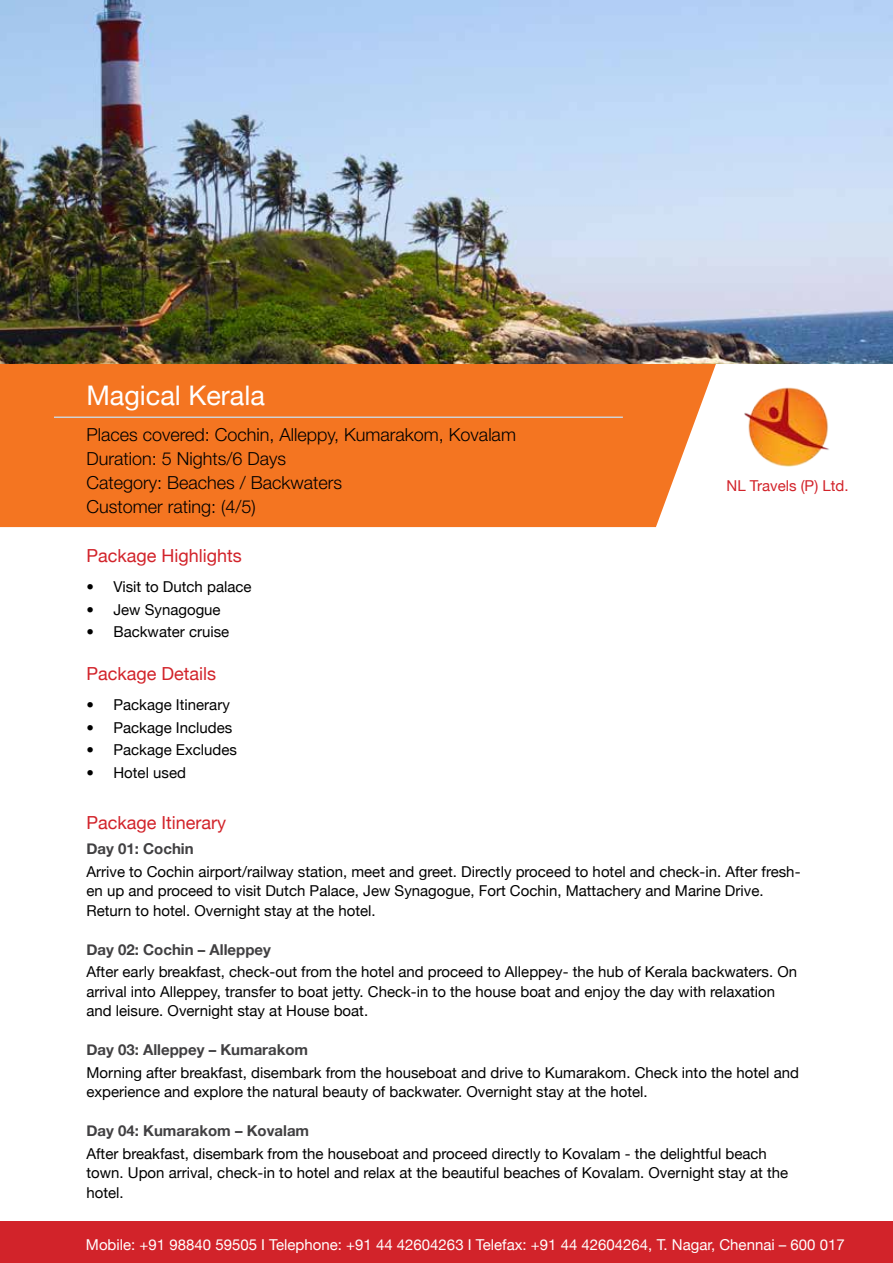
<style>
.page{position:relative;width:893px;height:1263px;background:#fff}
.page>*{position:absolute;margin:0;border:0;box-sizing:border-box;transform-origin:0 0}
.t1{font:27px "Helvetica Neue";color:#fff}
.t2{font:300 18px/24px "Helvetica Neue LT Pro";color:#000}
.t3{font:18px "Helvetica Neue";color:#d2232a}
.t4{font:15px/19.5px "Helvetica Neue";color:#000}
.t5{font:15px "Helvetica Neue";color:#fff}
.t6{font:700 15px "Helvetica Neue";color:#414042}
.t7{font:15px "Helvetica Neue";color:#d2232a}
</style>
<div class="page">
<div style="left:0;top:1222px;width:893px;height:41px;background:#d2232a"></div>
<img style="left:0;top:0;width:893px;height:364px">
<div style="left:0;top:364px;width:716px;height:163px;background:#f47521"></div>
<img style="left:744px;top:387px;width:85px;height:80px">
<hr style="left:54px;top:416px;width:569px;height:2px;background:#d1d3d4">
<h1 class="t1" style="left:86px;top:380px;width:180px">Magical Kerala</h1>
<p class="t2" style="left:86px;top:422px;width:431px">Places covered: Cochin, Alleppy, Kumarakom, Kovalam Duration: 5 Nights/6 Days<br>Category: Beaches / Backwaters<br>Customer rating: (4/5)</p>
<p class="t3" style="left:86px;top:545px;width:157px">Package Highlights</p>
<p class="t4" style="left:86px;top:577px;width:167px">• Visit to Dutch palace</p>
<p class="t4" style="left:86px;top:599px;width:136px">• Jew Synagogue</p>
<p class="t4" style="left:86px;top:622px;width:144px">• Backwater cruise</p>
<p class="t3" style="left:86px;top:663px;width:131px">Package Details</p>
<p class="t4" style="left:86px;top:695px;width:145px">• Package Itinerary</p>
<p class="t4" style="left:86px;top:718px;width:147px">• Package Includes</p>
<p class="t4" style="left:86px;top:740px;width:152px">• Package Excludes</p>
<p class="t4" style="left:86px;top:763px;width:101px">• Hotel used</p>
<p class="t3" style="left:86px;top:811px;width:141px">Package Itinerary</p>
<p class="t6" style="left:86px;top:839px;width:109px">Day 01: Cochin</p>
<p class="t4" style="left:86px;top:861px;width:715px">Arrive to Cochin airport/railway station, meet and greet. Directly proceed to hotel and check-in. After fresh&shy;en up and proceed to visit Dutch Palace, Jew Synagogue, Fort Cochin, Mattachery and Marine Drive.<br>Return to hotel. Overnight stay at the hotel.</p>
<p class="t6" style="left:86px;top:940px;width:186px">Day 02: Cochin – Alleppey</p>
<p class="t4" style="left:86px;top:962px;width:712px">After early breakfast, check-out from the hotel and proceed to Alleppey- the hub of Kerala backwaters. On arrival into Alleppey, transfer to boat jetty. Check-in to the house boat and enjoy the day with relaxation and leisure. Overnight stay at House boat.</p>
<p class="t6" style="left:86px;top:1040px;width:223px">Day 03: Alleppey – Kumarakom</p>
<p class="t4" style="left:86px;top:1062px;width:714px">Morning after breakfast, disembark from the houseboat and drive to Kumarakom. Check into the hotel and experience and explore the natural beauty of backwater. Overnight stay at the hotel.</p>
<p class="t6" style="left:86px;top:1121px;width:224px">Day 04: Kumarakom – Kovalam</p>
<p class="t4" style="left:86px;top:1143px;width:703px">After breakfast, disembark from the houseboat and proceed directly to Kovalam - the delightful beach town. Upon arrival, check-in to hotel and relax at the beautiful beaches of Kovalam. Overnight stay at the hotel.</p>
<p class="t7" style="left:726px;top:476px;width:123px">NL Travels (P) Ltd.</p>
<p class="t5" style="left:86px;top:1236px;width:760px">Mobile: +91 98840 59505 I Telephone: +91 44 42604263 I Telefax: +91 44 42604264, T. Nagar, Chennai – 600 017</p>
</div>
